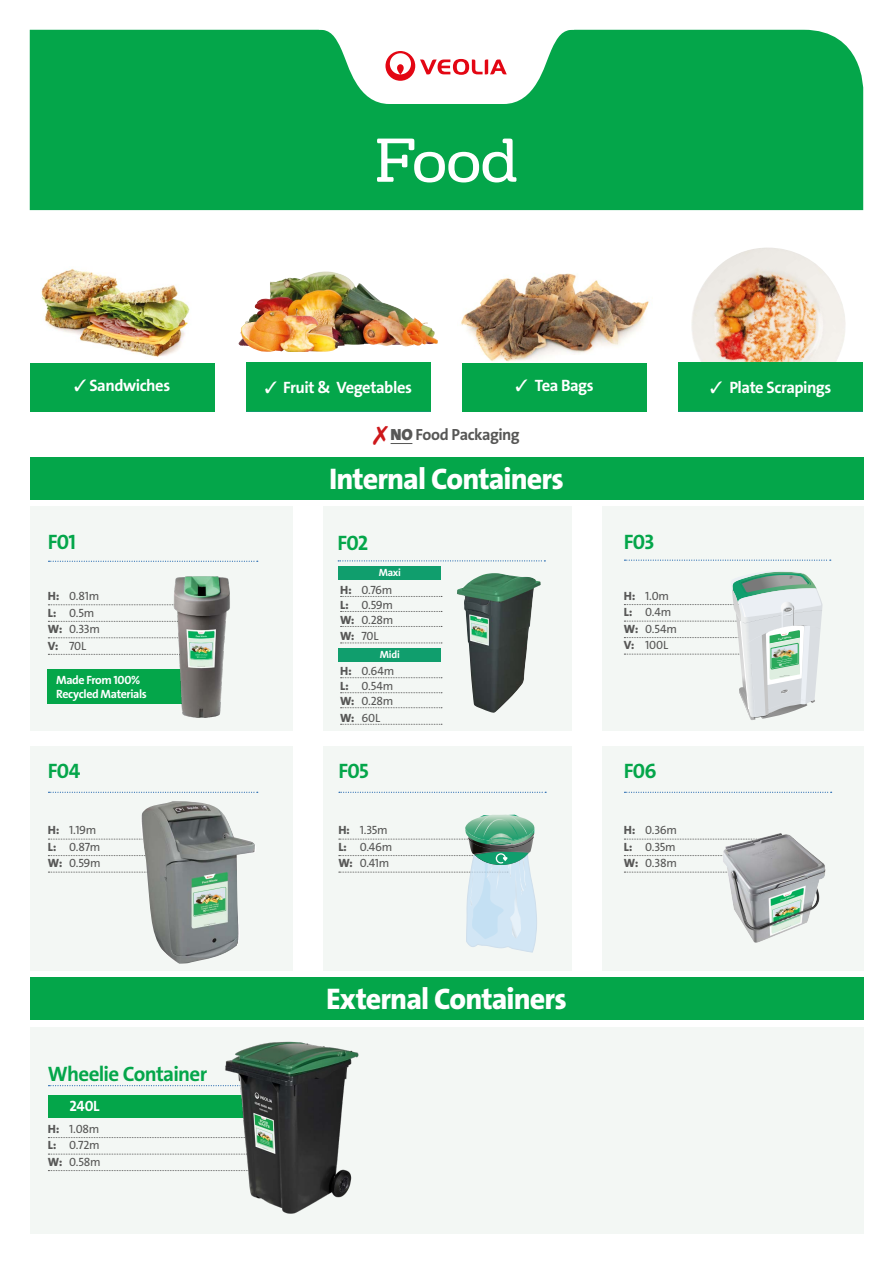
<style>
.page{position:relative;width:893px;height:1263px;background:#fff}
.page>*{position:absolute;margin:0;border:0;box-sizing:border-box;transform-origin:0 0}
.t1{font:60px "FS Rufus";color:#fff}
.t2{font:30px "The Sans Veolia W8 Ex Bld";letter-spacing:-.03em;color:#fff}
.t3{font:21px "The Sans Veolia W7 Bld";letter-spacing:-.035em;color:#04a64a}
.t4{font:16.5px "The Sans Veolia W7 Bld";letter-spacing:-.03em;color:#fff}
.t5{font:16.2px "The Sans Veolia W7 Bld";letter-spacing:-.03em;color:#575756}
.t6{font:15px "The Sans Veolia W7 Bld";color:#fff}
.t7{font:12px/16.5px "The Sans Veolia W5 Pla";letter-spacing:-.02em;color:#575756}
.t8{font:12px/13.5px "The Sans Veolia W7 Bld";letter-spacing:-.03em;color:#fff}
.t9{font:10.5px "The Sans Veolia W7 Bld";letter-spacing:-.025em;color:#fff}
.t10{font:italic 700 2.1px "FS Rufus";color:#fff;scale:1.04 1}
.s1{font-family:"The Sans Veolia W9 Blk"}
.s2{font-family:"The Sans Veolia W8 Ex Bld"}
</style>
<div class="page">
<div style="left:30px;top:1027px;width:833px;height:206px;background:#f3f7f4"></div>
<img style="left:678px;top:248px;width:185px;height:164px">
<img style="left:461px;top:273px;width:188px;height:89px">
<img style="left:41px;top:269px;width:149px;height:88px">
<img style="left:238px;top:271px;width:86px;height:75px">
<img style="left:240px;top:309px;width:99px;height:43px">
<div style="left:30px;top:30px;width:833px;height:180px;background:#04a64a"></div>
<svg style="left:319px;top:29px;width:255px;height:75px"></svg>
<div style="left:30px;top:363px;width:185px;height:48px;background:#04a64a"></div>
<hr style="left:30px;top:363px;width:185px;height:1px;background:#e6eaf0">
<div style="left:246px;top:363px;width:185px;height:48px;background:#04a64a"></div>
<div style="left:462px;top:363px;width:185px;height:48px;background:#04a64a"></div>
<hr style="left:462px;top:363px;width:185px;height:1px;background:#e6eaf0">
<div style="left:678px;top:363px;width:185px;height:48px;background:#04a64a"></div>
<div style="left:30px;top:506px;width:833px;height:465px;background:#f3f7f4"></div>
<div style="left:18px;top:731px;width:858px;height:15px;background:#fff"></div>
<div style="left:572px;top:502px;width:30px;height:475px;background:#fff"></div>
<div style="left:293px;top:502px;width:29px;height:475px;background:#fff"></div>
<div style="left:30px;top:457px;width:833px;height:43px;background:#04a64a"></div>
<div style="left:30px;top:977px;width:833px;height:43px;background:#04a64a"></div>
<div style="left:48px;top:670px;width:140px;height:34px;background:#04a64a"></div>
<svg style="left:49px;top:561px;width:209px;height:1px"></svg>
<svg style="left:48px;top:604px;width:122px;height:1px"></svg>
<svg style="left:48px;top:621px;width:122px;height:1px"></svg>
<svg style="left:48px;top:637px;width:122px;height:1px"></svg>
<svg style="left:48px;top:654px;width:122px;height:1px"></svg>
<img style="left:170px;top:576px;width:60px;height:142px">
<svg style="left:338px;top:560px;width:207px;height:1px"></svg>
<img style="left:457px;top:573px;width:84px;height:140px">
<svg style="left:624px;top:560px;width:207px;height:1px"></svg>
<svg style="left:48px;top:839px;width:91px;height:1px"></svg>
<svg style="left:48px;top:855px;width:91px;height:1px"></svg>
<svg style="left:48px;top:872px;width:91px;height:1px"></svg>
<svg style="left:49px;top:792px;width:209px;height:1px"></svg>
<img style="left:139px;top:801px;width:117px;height:162px">
<svg style="left:339px;top:792px;width:207px;height:1px"></svg>
<svg style="left:624px;top:839px;width:92px;height:1px"></svg>
<svg style="left:624px;top:855px;width:92px;height:1px"></svg>
<svg style="left:624px;top:872px;width:92px;height:1px"></svg>
<svg style="left:624px;top:792px;width:208px;height:1px"></svg>
<svg style="left:339px;top:814px;width:198px;height:138px"></svg>
<div style="left:48px;top:1095px;width:217px;height:22px;background:#04a64a"></div>
<svg style="left:48px;top:1137px;width:169px;height:1px"></svg>
<svg style="left:48px;top:1154px;width:169px;height:1px"></svg>
<svg style="left:48px;top:1170px;width:169px;height:1px"></svg>
<svg style="left:49px;top:1085px;width:168px;height:1px"></svg>
<img style="left:716px;top:833px;width:110px;height:110px">
<svg style="left:341px;top:596px;width:101px;height:1px"></svg>
<svg style="left:341px;top:611px;width:101px;height:1px"></svg>
<svg style="left:341px;top:626px;width:101px;height:1px"></svg>
<svg style="left:341px;top:642px;width:101px;height:1px"></svg>
<svg style="left:341px;top:677px;width:101px;height:1px"></svg>
<svg style="left:341px;top:692px;width:101px;height:1px"></svg>
<svg style="left:341px;top:707px;width:101px;height:1px"></svg>
<svg style="left:341px;top:724px;width:101px;height:1px"></svg>
<div style="left:338px;top:566px;width:103px;height:13px;background:#109e6d"></div>
<div style="left:338px;top:648px;width:103px;height:13px;background:#109e6d"></div>
<img style="left:217px;top:1041px;width:142px;height:173px">
<svg style="left:390px;top:443px;width:22px;height:1px"></svg>
<svg style="left:624px;top:571px;width:199px;height:149px"></svg>
<h1 class="t1" style="left:374px;top:111px;width:147px">Food</h1>
<h3 class="t4" style="left:74px;top:375px;width:98px">✓ Sandwiches</h3>
<h3 class="t4" style="left:265px;top:377px;width:149px">✓ Fruit &amp; Vegetables</h3>
<h3 class="t4" style="left:515px;top:375px;width:80px">✓ Tea Bags</h3>
<h3 class="t4" style="left:710px;top:377px;width:123px">✓ Plate Scrapings</h3>
<h3 class="t5" style="left:391px;top:424px;width:131px"><span class="s1">NO</span> Food Packaging</h3>
<h3 class="t3" style="left:48px;top:529px;width:30px">F01</h3>
<p class="t7" style="left:48px;top:588px;width:53px"><span class="s2">H:</span> 0.81m<br><span class="s2">L:</span> 0.5m<br><span class="s2">W:</span> 0.33m<br><span class="s2">V:</span> 70L</p>
<p class="t8" style="left:56px;top:673px;width:92px">Made From 100%<br>Recycled Materials</p>
<h3 class="t3" style="left:48px;top:757px;width:34px">F04</h3>
<p class="t7" style="left:48px;top:822px;width:54px"><span class="s2">H:</span> 1.19m<br><span class="s2">L:</span> 0.87m<br><span class="s2">W:</span> 0.59m</p>
<h3 class="t3" style="left:48px;top:1060px;width:161px">Wheelie Container</h3>
<p class="t6" style="left:69px;top:1096px;width:32px">240L</p>
<p class="t7" style="left:48px;top:1121px;width:54px;text-align:justify"><span class="s2">H:</span> 1.08m <span class="s2">L:</span> 0.72m <span class="s2">W:</span> 0.58m</p>
<h2 class="t2" style="left:329px;top:459px;width:236px">Internal Containers</h2>
<h3 class="t3" style="left:338px;top:529px;width:32px">F02</h3>
<h3 class="t3" style="left:624px;top:528px;width:32px">F03</h3>
<p class="t9" style="left:379px;top:565px;width:24px">Maxi</p>
<p class="t7" style="left:340px;top:582px;width:55px;line-height:15px;text-align:justify"><span class="s2">H:</span> 0.76m <span class="s2">L:</span> 0.59m <span class="s2">W:</span> 0.28m</p>
<p class="t7" style="left:340px;top:628px;width:40px"><span class="s2">W:</span> 70L</p>
<p class="t7" style="left:340px;top:664px;width:56px;line-height:15px;text-align:justify"><span class="s2">H:</span> 0.64m <span class="s2">L:</span> 0.54m <span class="s2">W:</span> 0.28m</p>
<p class="t7" style="left:340px;top:709px;width:41px"><span class="s2">W:</span> 60L</p>
<p class="t9" style="left:380px;top:648px;width:21px">Midi</p>
<h3 class="t3" style="left:338px;top:757px;width:32px">F05</h3>
<p class="t7" style="left:338px;top:822px;width:56px"><span class="s2">H:</span> 1.35m<br><span class="s2">L:</span> 0.46m<br><span class="s2">W:</span> 0.41m</p>
<h2 class="t2" style="left:326px;top:979px;width:242px">External Containers</h2>
<p class="t7" style="left:624px;top:588px;width:55px"><span class="s2">H:</span> 1.0m<br><span class="s2">L:</span> 0.4m<br><span class="s2">W:</span> 0.54m<br><span class="s2">V:</span> 100L</p>
<h3 class="t3" style="left:624px;top:757px;width:34px">F06</h3>
<p class="t7" style="left:624px;top:822px;width:55px;text-align:justify"><span class="s2">H:</span> 0.36m <span class="s2">L:</span> 0.35m <span class="s2">W:</span> 0.38m</p>
<p class="t10" style="left:778px;top:637px;width:14px;rotate:-11deg">Food Waste</p>
</div>
